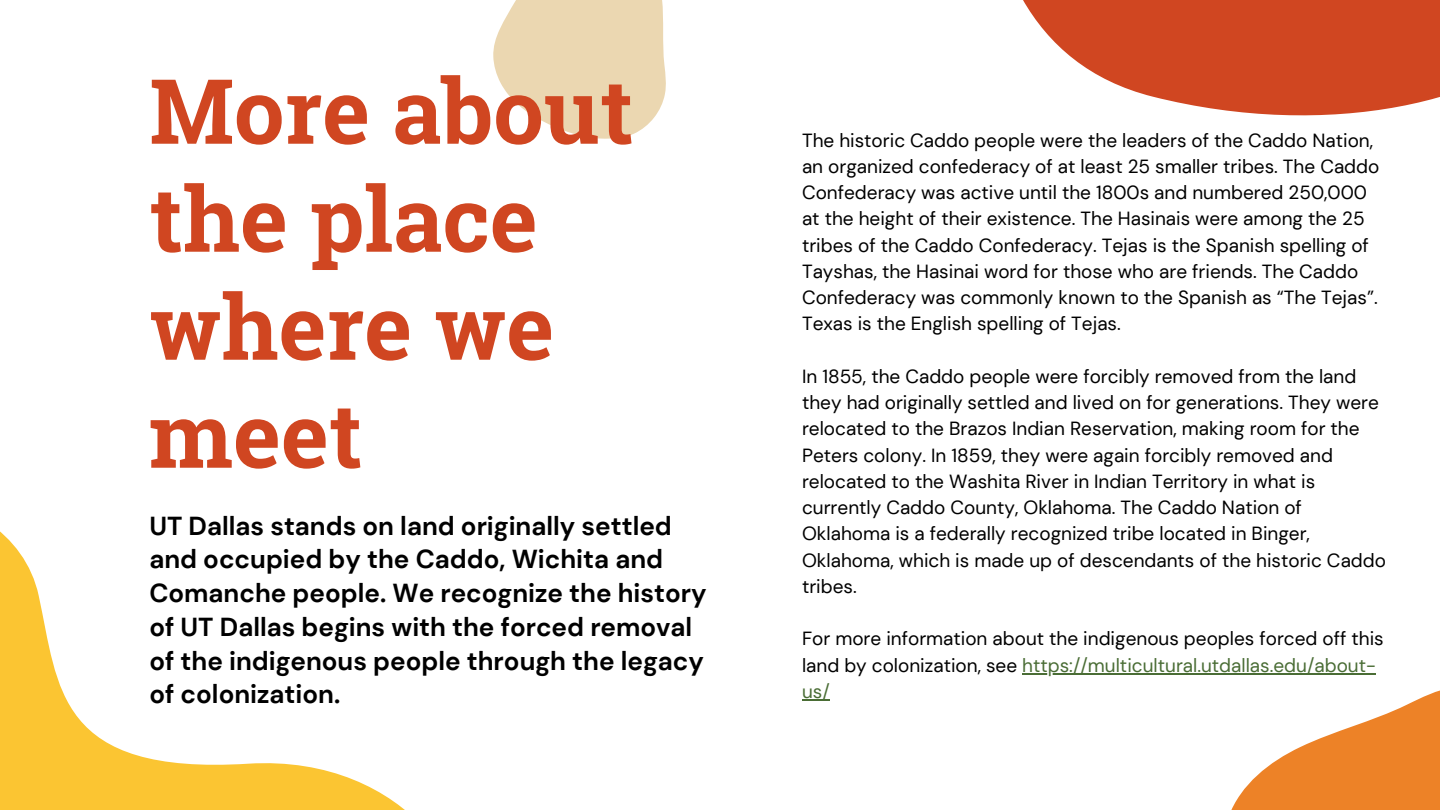
<style>
.page{position:relative;width:1440px;height:810px;background:#fff}
.page>*{position:absolute;margin:0;border:0;box-sizing:border-box;transform-origin:0 0}
.t1{font:700 90px/108px "Roboto Slab";color:#d04621}
.t2{font:700 26px/33.8px "DM Sans";color:#000}
.t3{font:19px/26.2px "DM Sans";color:#000}
.s1{color:#4a6d35}
</style>
<div class="page">
<svg style="left:0;top:531px;width:405px;height:279px"></svg>
<svg style="left:493px;top:0;width:173px;height:139px;background:#eeddbc"></svg>
<svg style="left:1023px;top:0;width:417px;height:116px;fill:#d04621"></svg>
<hr style="left:1022px;top:673px;width:354px;height:2px;background:#4a6d35">
<hr style="left:802px;top:699px;width:28px;height:2px;background:#4a6d35">
<svg style="left:1231px;top:690px;width:209px;height:120px;fill:#ed8227"></svg>
<h1 class="t1" style="left:149px;top:55px;width:486px">More about the place where we meet</h1>
<h2 class="t2" style="left:149px;top:509px;width:559px">UT Dallas stands on land originally settled and occupied by the Caddo, Wichita and Comanche people. We recognize the history of UT Dallas begins with the forced removal of the indigenous people through the legacy of colonization.</h2>
<p class="t3" style="left:802px;top:127px;width:579px">The historic Caddo people were the leaders of the Caddo Nation, an organized confederacy of at least 25 smaller tribes. The Caddo Confederacy was active until the 1800s and numbered 250,000 at the height of their existence. The Hasinais were among the 25 tribes of the Caddo Confederacy. Tejas is the Spanish spelling of Tayshas, the Hasinai word for those who are friends. The Caddo Confederacy was commonly known to the Spanish as “The Tejas”.<br>Texas is the English spelling of Tejas.</p>
<p class="t3" style="left:802px;top:363px;width:585px">In 1855, the Caddo people were forcibly removed from the land they had originally settled and lived on for generations. They were relocated to the Brazos Indian Reservation, making room for the Peters colony. In 1859, they were again forcibly removed and relocated to the Washita River in Indian Territory in what is currently Caddo County, Oklahoma. The Caddo Nation of Oklahoma is a federally recognized tribe located in Binger, Oklahoma, which is made up of descendants of the historic Caddo tribes.</p>
<p class="t3" style="left:802px;top:626px;width:583px">For more information about the indigenous peoples forced off this land by colonization, see <span class="s1">https://multicultural.utdallas.edu/about&shy;us/</span></p>
</div>
